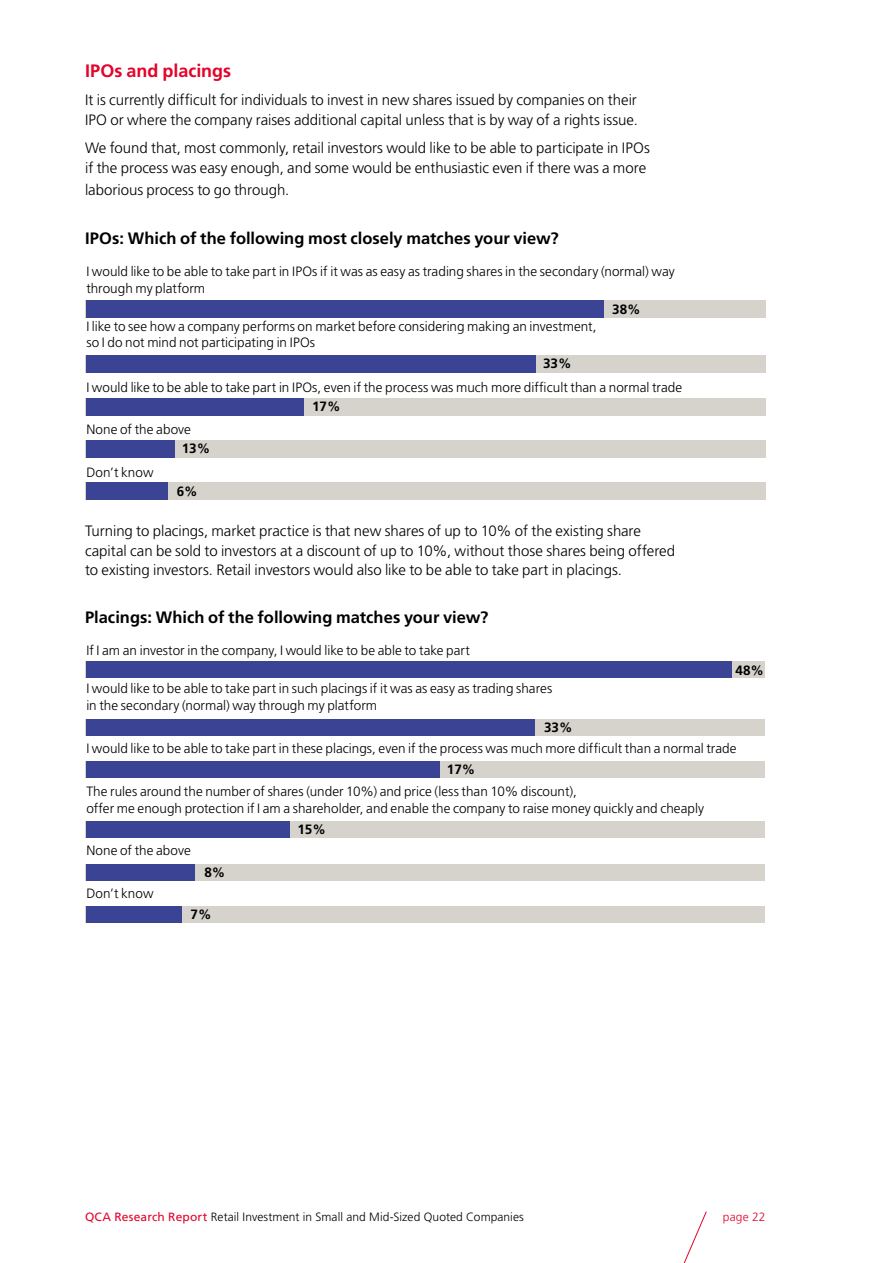
<style>
.page{position:relative;width:893px;height:1263px;background:#fff}
.page>*{position:absolute;margin:0;border:0;box-sizing:border-box;transform-origin:0 0}
.t1{font:700 18px "Frutiger LT Std";color:#e4032b}
.t2{font:700 16.5px "Frutiger LT Std";color:#000}
.t3{font:300 15px/19.5px "Frutiger LT Std";color:#000}
.t4{font:300 13.5px/16.5px "Frutiger LT Std";color:#000}
.t5{font:700 13.5px "Frutiger LT Std";color:#000}
.t6{font:300 12px "Frutiger LT Std";letter-spacing:.005em;color:#000}
.t7{font:300 12px "Frutiger LT Std";letter-spacing:.01em;color:#e4032b}
.s1{font-weight:400;color:#e4032b}
</style>
<div class="page">
<svg style="left:683px;top:1211px;width:24px;height:52px"></svg>
<div style="left:86px;top:301px;width:679px;height:17px;background:#d5d3cc"></div>
<div style="left:86px;top:355px;width:679px;height:17px;background:#d5d3cc"></div>
<div style="left:86px;top:398px;width:679px;height:17px;background:#d5d3cc"></div>
<div style="left:86px;top:301px;width:517px;height:17px;background:#3b4395"></div>
<div style="left:86px;top:355px;width:449px;height:17px;background:#3b4395"></div>
<div style="left:86px;top:398px;width:218px;height:17px;background:#3b4395"></div>
<div style="left:86px;top:440px;width:679px;height:17px;background:#d5d3cc"></div>
<div style="left:86px;top:483px;width:679px;height:17px;background:#d5d3cc"></div>
<div style="left:86px;top:440px;width:89px;height:17px;background:#3b4395"></div>
<div style="left:86px;top:483px;width:82px;height:17px;background:#3b4395"></div>
<div style="left:86px;top:661px;width:679px;height:17px;background:#d5d3cc"></div>
<div style="left:86px;top:719px;width:679px;height:17px;background:#d5d3cc"></div>
<div style="left:86px;top:761px;width:679px;height:17px;background:#d5d3cc"></div>
<div style="left:86px;top:661px;width:645px;height:17px;background:#3b4395"></div>
<div style="left:86px;top:719px;width:449px;height:17px;background:#3b4395"></div>
<div style="left:86px;top:761px;width:354px;height:17px;background:#3b4395"></div>
<div style="left:86px;top:821px;width:679px;height:17px;background:#d5d3cc"></div>
<div style="left:86px;top:864px;width:679px;height:17px;background:#d5d3cc"></div>
<div style="left:86px;top:906px;width:679px;height:17px;background:#d5d3cc"></div>
<div style="left:86px;top:821px;width:204px;height:17px;background:#3b4395"></div>
<div style="left:86px;top:864px;width:109px;height:17px;background:#3b4395"></div>
<div style="left:86px;top:906px;width:95px;height:17px;background:#3b4395"></div>
<h1 class="t1" style="left:85px;top:60px;width:148px">IPOs and placings</h1>
<p class="t3" style="left:85px;top:91px;width:554px">It is currently difficult for individuals to invest in new shares issued by companies on their<br>IPO or where the company raises additional capital unless that is by way of a rights issue.</p>
<p class="t3" style="left:85px;top:139px;width:566px">We found that, most commonly, retail investors would like to be able to participate in IPOs if the process was easy enough, and some would be enthusiastic even if there was a more</p>
<p class="t3" style="left:85px;top:181px;width:206px">laborious process to go through.</p>
<p class="t2" style="left:85px;top:228px;width:475px">IPOs: Which of the following most closely matches your view?</p>
<p class="t4" style="left:86px;top:263px;width:590px">I would like to be able to take part in IPOs if it was as easy as trading shares in the secondary (normal) way through my platform</p>
<p class="t4" style="left:86px;top:318px;width:512px">I like to see how a company performs on market before considering making an investment, so I do not mind not participating in IPOs</p>
<p class="t4" style="left:86px;top:379px;width:597px">I would like to be able to take part in IPOs, even if the process was much more difficult than a normal trade</p>
<p class="t4" style="left:86px;top:422px;width:106px">None of the above</p>
<p class="t4" style="left:86px;top:464px;width:69px">Don’t know</p>
<p class="t5" style="left:612px;top:302px;width:30px">38%</p>
<p class="t5" style="left:543px;top:356px;width:30px">33%</p>
<p class="t5" style="left:312px;top:398px;width:30px">17%</p>
<p class="t5" style="left:182px;top:440px;width:30px">13%</p>
<p class="t5" style="left:177px;top:483px;width:23px">6%</p>
<p class="t3" style="left:85px;top:522px;width:592px">Turning to placings, market practice is that new shares of up to 10% of the existing share capital can be sold to investors at a discount of up to 10%, without those shares being offered to existing investors. Retail investors would also like to be able to take part in placings.</p>
<p class="t2" style="left:85px;top:608px;width:405px">Placings: Which of the following matches your view?</p>
<p class="t4" style="left:86px;top:642px;width:385px">If I am an investor in the company, I would like to be able to take part</p>
<p class="t4" style="left:86px;top:681px;width:467px">I would like to be able to take part in such placings if it was as easy as trading shares in the secondary (normal) way through my platform</p>
<p class="t4" style="left:86px;top:740px;width:652px">I would like to be able to take part in these placings, even if the process was much more difficult than a normal trade</p>
<p class="t4" style="left:86px;top:783px;width:619px">The rules around the number of shares (under 10%) and price (less than 10% discount),<br>offer me enough protection if I am a shareholder, and enable the company to raise money quickly and cheaply</p>
<p class="t4" style="left:86px;top:843px;width:106px">None of the above</p>
<p class="t4" style="left:86px;top:885px;width:69px">Don’t know</p>
<p class="t5" style="left:736px;top:662px;width:30px">48%</p>
<p class="t5" style="left:544px;top:719px;width:30px">33%</p>
<p class="t5" style="left:447px;top:761px;width:30px">17%</p>
<p class="t5" style="left:297px;top:821px;width:30px">15%</p>
<p class="t5" style="left:204px;top:864px;width:22px">8%</p>
<p class="t5" style="left:191px;top:906px;width:22px">7%</p>
<p class="t6" style="left:85px;top:1210px;width:440px"><span class="s1">QCA Research Report</span> Retail Investment in Small and Mid-Sized Quoted Companies</p>
<p class="t7" style="left:723px;top:1210px;width:44px">page 22</p>
</div>
